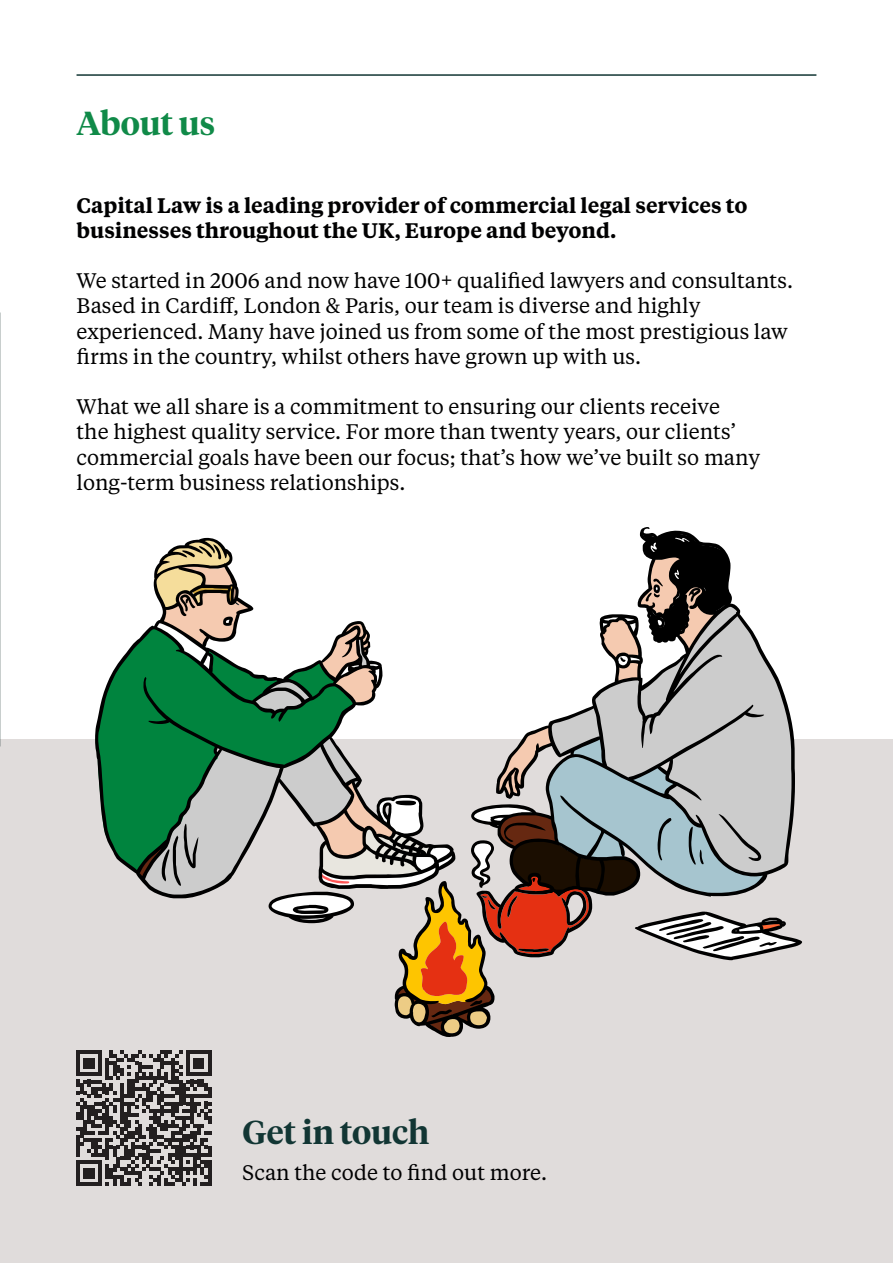
<style>
.page{position:relative;width:893px;height:1263px;background:#fff}
.page>*{position:absolute;margin:0;border:0;box-sizing:border-box;transform-origin:0 0}
.t1{font:600 33px "Tiempos Headline";color:#123634}
.t2{font:600 33px "Tiempos Headline";color:#108a48}
.t3{font:21px/25.2px "Tiempos Text";color:#000001}
.t4{font:600 21px/25.2px "Tiempos Text";color:#000001}
</style>
<div class="page">
<div style="left:0;top:740px;width:893px;height:523px;background:#e0dcdb"></div>
<hr style="left:77px;top:74px;width:739px;height:2px;background:#123634">
<svg style="left:764px;top:917px;width:38px;height:37px"></svg>
<svg style="left:95px;top:527px;width:700px;height:371px"></svg>
<svg style="left:269px;top:737px;width:495px;height:300px"></svg>
<svg style="left:76px;top:1050px;width:136px;height:136px"></svg>
<hr style="left:208px;top:1146px;width:4px;height:10px;background:#231f20">
<hr style="left:208px;top:1160px;width:4px;height:26px;background:#231f20">
<hr style="left:892px;top:0;width:1px;height:1263px;background:#233a37">
<p class="t2" style="left:77px;top:101px;width:140px">About us</p>
<p class="t4" style="left:77px;top:192px;width:672px">Capital Law is a leading provider of commercial legal services to businesses throughout the UK, Europe and beyond.</p>
<p class="t3" style="left:77px;top:267px;width:718px">We started in 2006 and now have 100+ qualified lawyers and consultants.<br>Based in Cardiff, London &amp; Paris, our team is diverse and highly experienced. Many have joined us from some of the most prestigious law firms in the country, whilst others have grown up with us.</p>
<p class="t3" style="left:77px;top:393px;width:685px">What we all share is a commitment to ensuring our clients receive<br>the highest quality service. For more than twenty years, our clients’ commercial goals have been our focus; that’s how we’ve built so many</p>
<p class="t3" style="left:77px;top:469px;width:330px">long-term business relationships.</p>
<p class="t1" style="left:242px;top:1110px;width:188px">Get in touch</p>
<p class="t3" style="left:242px;top:1159px;width:306px">Scan the code to find out more.</p>
</div>
